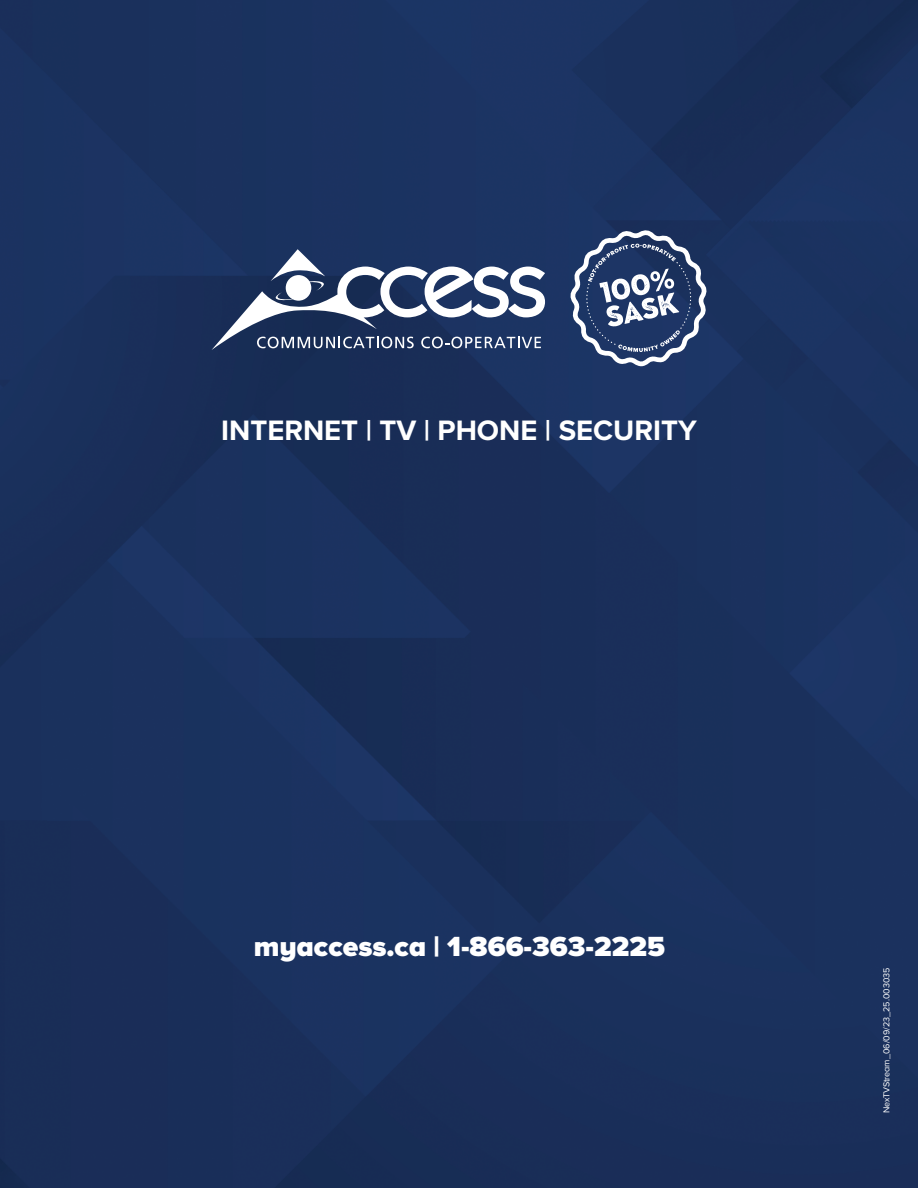
<style>
.page{position:relative;width:918px;height:1188px;background:#1a305c}
.page>*{position:absolute;margin:0;border:0;box-sizing:border-box;transform-origin:0 0}
.t1{font:700 29.1px "Proxima Nova A";color:#fff}
.t2{font:900 28.65px "Proxima Nova A";color:#fff}
.t3{font:9px "Proxima Nova A";color:#fff}
</style>
<div class="page">
<svg style="left:569px;top:230px;width:137px;height:136px"></svg>
<svg style="left:212px;top:249px;width:333px;height:101px"></svg>
<p class="t1" style="left:221px;top:408px;width:477px">INTERNET | TV | PHONE | SECURITY</p>
<p class="t2" style="left:254px;top:925px;width:413px">myaccess.ca | 1-866-363-2225</p>
<p class="t3" style="left:880px;top:1113px;width:148px;rotate:-90deg">NexTVStream_06/09/23_25.003035</p>
</div>
